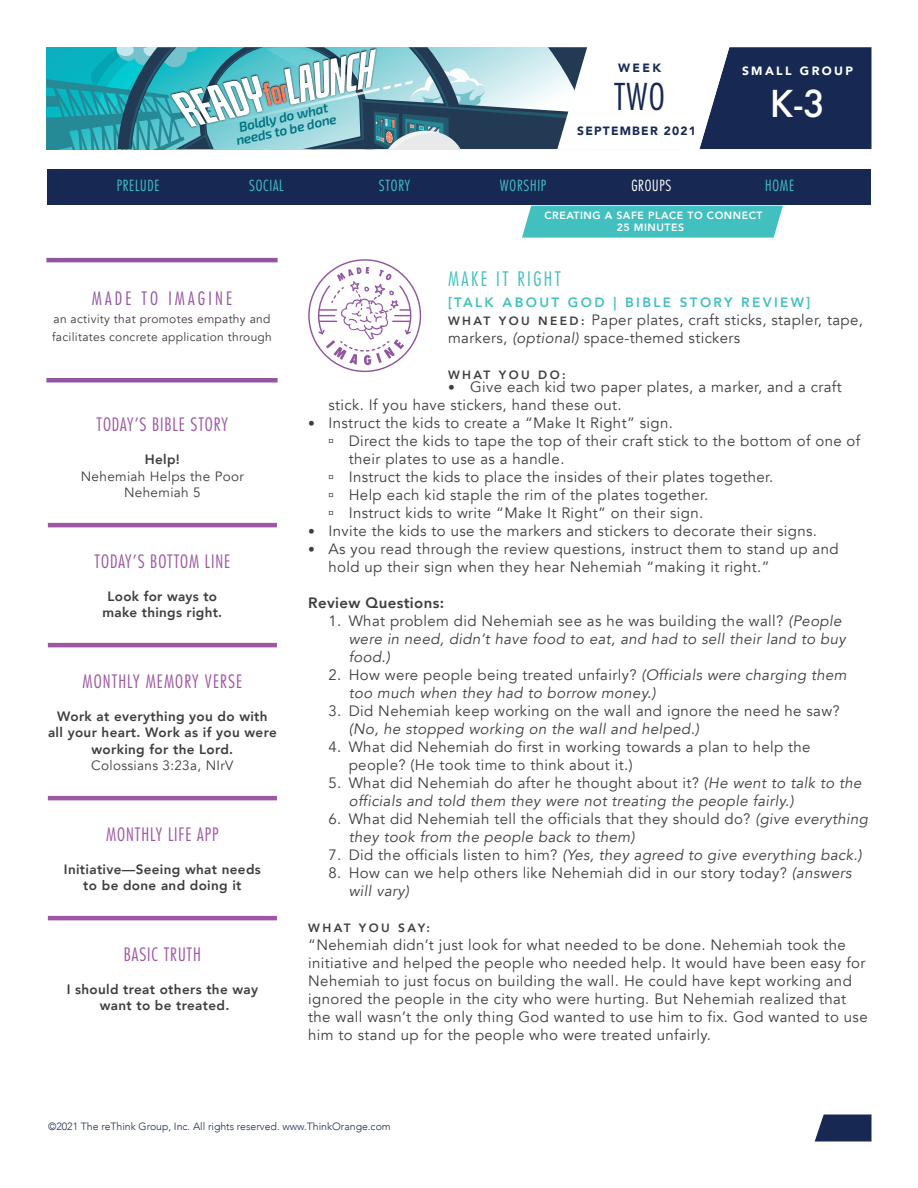
<style>
.page{position:relative;width:918px;height:1188px;background:#fff}
.page>*{position:absolute;margin:0;border:0;box-sizing:border-box;transform-origin:0 0}
.t1{font:500 36px "Futura";color:#fff}
.t2{font:300 condensed 36px "Futura";color:#172953}
.Paragraph_Style_1{font:300 condensed 19.5px "Futura";letter-spacing:.125em;color:#42c0bf}
.t3{font:300 condensed 18px "Futura";letter-spacing:.05em;color:#9d57a3}
.t4{font:300 condensed 18px "Futura";letter-spacing:.175em;color:#9255a2}
.Paragraph_Style_1-2{font:15px/18px "Avenir";letter-spacing:.025em;color:#3e3e3f}
.t5{font:italic 15px/18px "Avenir";letter-spacing:.025em;color:#3e3e3f}
.t6{font:300 condensed 15px "Futura";letter-spacing:.05em;color:#42c0bf}
.Paragraph_Style_1-3{font:800 15px "Avenir";letter-spacing:.025em;color:#3e3e3f}
.t7{font:300 condensed 15px "Futura";letter-spacing:.05em;color:#fff}
.t8{font:800 13.5px/16.5px "Avenir";letter-spacing:.025em;color:#3e3e3f;text-align:center}
.t9{font:13.5px/16.5px "Avenir";letter-spacing:.025em;color:#3e3e3f;text-align:center}
.Paragraph_Style_1-4{font:800 13.5px "Avenir";letter-spacing:.175em;color:#42c0bf}
.t10{font:italic 600 13.5px/12.6px "Exo 2";color:#007280;text-align:center}
.t11{font:12px/18px "Avenir";letter-spacing:.025em;color:#3e3e3f}
.Paragraph_Style_1-5{font:800 12px "Avenir";letter-spacing:.2em;color:#3e3e3f}
.t12{font:900 12px "Avenir";letter-spacing:.1em;color:#172953}
.t13{font:900 12px "Avenir";letter-spacing:.2em;color:#fff}
.t14{font:300 10.5px "Avenir";color:#172953}
.t15{font:800 10.5px/12px "Avenir";letter-spacing:.05em;color:#fff;text-align:center}
.s1{font-weight:800;font-size:12px}
.s2{font-style:italic}
.s3{font-size:13.5px}
.s4{font-style:normal}
</style>
<div class="page">
<svg style="left:486px;top:47px;width:62px;height:102px;background:#8da6b2"></svg>
<svg style="left:46px;top:47px;width:440px;height:102px;background:#63adb8"></svg>
<svg style="left:815px;top:1114px;width:57px;height:28px;background:#314166"></svg>
<svg style="left:548px;top:47px;width:324px;height:102px"></svg>
<hr style="left:48px;top:523px;width:229px;height:4px;background:#9d57a3">
<hr style="left:48px;top:643px;width:229px;height:4px;background:#9d57a3">
<hr style="left:48px;top:796px;width:229px;height:4px;background:#9d57a3">
<hr style="left:48px;top:916px;width:229px;height:4px;background:#9d57a3">
<div style="left:522px;top:206px;width:261px;height:32px;background:#42c0bf"></div>
<div style="left:47px;top:170px;width:824px;height:36px;background:#172953"></div>
<hr style="left:46px;top:378px;width:232px;height:4px;background:#9255a2">
<hr style="left:46px;top:258px;width:232px;height:4px;background:#9255a2">
<svg style="left:308px;top:259px;width:113px;height:113px"></svg>
<p class="t10" style="left:232px;top:123px;width:104px;rotate:-13deg">Boldly do what needs to be done</p>
<p class="t12" style="left:618px;top:58px;width:44px">WEEK</p>
<h1 class="t2" style="left:614px;top:74px;width:52px">TWO</h1>
<p class="t12" style="left:577px;top:121px;width:120px">SEPTEMBER 2021</p>
<p class="t13" style="left:742px;top:61px;width:113px">SMALL GROUP</p>
<h1 class="t1" style="left:770px;top:79px;width:57px">K-3</h1>
<p class="t6" style="left:117px;top:176px;width:44px">PRELUDE</p>
<p class="t6" style="left:249px;top:176px;width:36px">SOCIAL</p>
<p class="t6" style="left:379px;top:176px;width:33px">STORY</p>
<p class="t6" style="left:500px;top:176px;width:48px">WORSHIP</p>
<p class="t7" style="left:631px;top:176px;width:41px">GROUPS</p>
<p class="t6" style="left:765px;top:176px;width:30px">HOME</p>
<p class="t4" style="left:92px;top:287px;width:142px">MADE TO IMAGINE</p>
<p class="t11" style="left:52px;top:310px;width:221px">an activity that promotes empathy and facilitates concrete application through</p>
<p class="t3" style="left:97px;top:413px;width:133px">TODAY’S BIBLE STORY</p>
<p class="t8" style="left:145px;top:451px;width:37px">Help!</p>
<p class="t9" style="left:81px;top:468px;width:165px">Nehemiah Helps the Poor<br>Nehemiah 5</p>
<p class="t3" style="left:95px;top:550px;width:137px">TODAY’S BOTTOM LINE</p>
<p class="t8" style="left:103px;top:588px;width:121px">Look for ways to make things right.</p>
<p class="t3" style="left:83px;top:670px;width:161px">MONTHLY MEMORY VERSE</p>
<p class="t8" style="left:48px;top:708px;width:230px">Work at everything you do with all your heart. Work as if you were working for the Lord.</p>
<p class="t9" style="left:91px;top:758px;width:144px">Colossians 3:23a, NIrV</p>
<p class="t3" style="left:106px;top:823px;width:114px">MONTHLY LIFE APP</p>
<p class="t8" style="left:64px;top:861px;width:198px">Initiative—Seeing what needs to be done and doing it</p>
<p class="t3" style="left:124px;top:943px;width:79px">BASIC TRUTH</p>
<p class="t8" style="left:67px;top:981px;width:193px">I should treat others the way want to be treated.</p>
<p class="t15" style="left:545px;top:210px;width:219px">CREATING A SAFE PLACE TO CONNECT<br>25 MINUTES</p>
<p class="Paragraph_Style_1" style="left:448px;top:266px;width:114px">MAKE IT RIGHT</p>
<p class="Paragraph_Style_1-4" style="left:448px;top:292px;width:364px">[TALK ABOUT GOD | BIBLE STORY REVIEW]</p>
<p class="Paragraph_Style_1-2" style="left:448px;top:311px;width:416px"><span class="s1">W H AT Y O U N E E D :</span> Paper plates, craft sticks, stapler, tape, markers, <span class="s2">(optional)</span> space-themed stickers</p>
<p class="Paragraph_Style_1-5" style="left:448px;top:365px;width:119px">WHAT YOU DO:</p>
<p class="Paragraph_Style_1-2" style="left:328px;top:378px;width:515px;text-indent:120px"><span class="s3">•</span> Give each kid two paper plates, a marker, and a craft stick. If you have stickers, hand these out.</p>
<p class="Paragraph_Style_1-2" style="left:308px;top:414px;width:366px"><span class="s3">•</span> Instruct the kids to create a “Make It Right” sign.</p>
<p class="Paragraph_Style_1-2" style="left:349px;top:432px;width:513px">Direct the kids to tape the top of their craft stick to the bottom of one of their plates to use as a handle.</p>
<p class="Paragraph_Style_1-2" style="left:349px;top:468px;width:426px">Instruct the kids to place the insides of their plates together.</p>
<p class="Paragraph_Style_1-2" style="left:349px;top:486px;width:361px">Help each kid staple the rim of the plates together.</p>
<p class="Paragraph_Style_1-2" style="left:349px;top:504px;width:356px">Instruct kids to write “Make It Right” on their sign.</p>
<p class="Paragraph_Style_1-2" style="left:308px;top:522px;width:510px"><span class="s3">•</span> Invite the kids to use the markers and stickers to decorate their signs.</p>
<p class="Paragraph_Style_1-2" style="left:328px;top:540px;width:512px;text-indent:-20px"><span class="s3">•</span> As you read through the review questions, instruct them to stand up and hold up their sign when they hear Nehemiah “making it right.”</p>
<p class="Paragraph_Style_1-3" style="left:308px;top:591px;width:138px">Review Questions:</p>
<p class="t5" style="left:349px;top:612px;width:498px;text-indent:-20px"><span class="s4">1. What problem did Nehemiah see as he was building the wall?</span> (People were in need, didn’t have food to eat, and had to sell their land to buy food.)</p>
<p class="t5" style="left:349px;top:666px;width:499px;text-indent:-20px"><span class="s4">2. How were people being treated unfairly?</span> (Officials were charging them too much when they had to borrow money.)</p>
<p class="Paragraph_Style_1-2" style="left:349px;top:702px;width:493px;text-indent:-20px">3. Did Nehemiah keep working on the wall and ignore the need he saw? <span class="s2">(No, he stopped working on the wall and helped.)</span></p>
<p class="Paragraph_Style_1-2" style="left:349px;top:738px;width:463px;text-indent:-20px">4. What did Nehemiah do first in working towards a plan to help the people? (He took time to think about it.)</p>
<p class="t5" style="left:349px;top:774px;width:514px;text-indent:-20px"><span class="s4">5. What did Nehemiah do after he thought about it?</span> (He went to talk to the officials and told them they were not treating the people fairly.)</p>
<p class="Paragraph_Style_1-2" style="left:349px;top:810px;width:521px;text-indent:-20px">6. What did Nehemiah tell the officials that they should do? <span class="s2">(give everything they took from the people back to them)</span></p>
<p class="t5" style="left:328px;top:846px;width:535px"><span class="s4">7. Did the officials listen to him?</span> (Yes, they agreed to give everything back.)</p>
<p class="Paragraph_Style_1-2" style="left:349px;top:864px;width:504px;text-indent:-20px">8. How can we help others like Nehemiah did in our story today? <span class="s2">(answers will vary)</span></p>
<p class="Paragraph_Style_1-5" style="left:308px;top:919px;width:123px">WHAT YOU SAY:</p>
<p class="Paragraph_Style_1-2" style="left:308px;top:936px;width:561px">“Nehemiah didn’t just look for what needed to be done. Nehemiah took the initiative and helped the people who needed help. It would have been easy for Nehemiah to just focus on building the wall. He could have kept working and ignored the people in the city who were hurting. But Nehemiah realized that the wall wasn’t the only thing God wanted to use him to fix. God wanted to use him to stand up for the people who were treated unfairly.</p>
<p class="t14" style="left:48px;top:1120px;width:344px">©2021 The reThink Group, Inc. All rights reserved. www.ThinkOrange.com</p>
</div>
